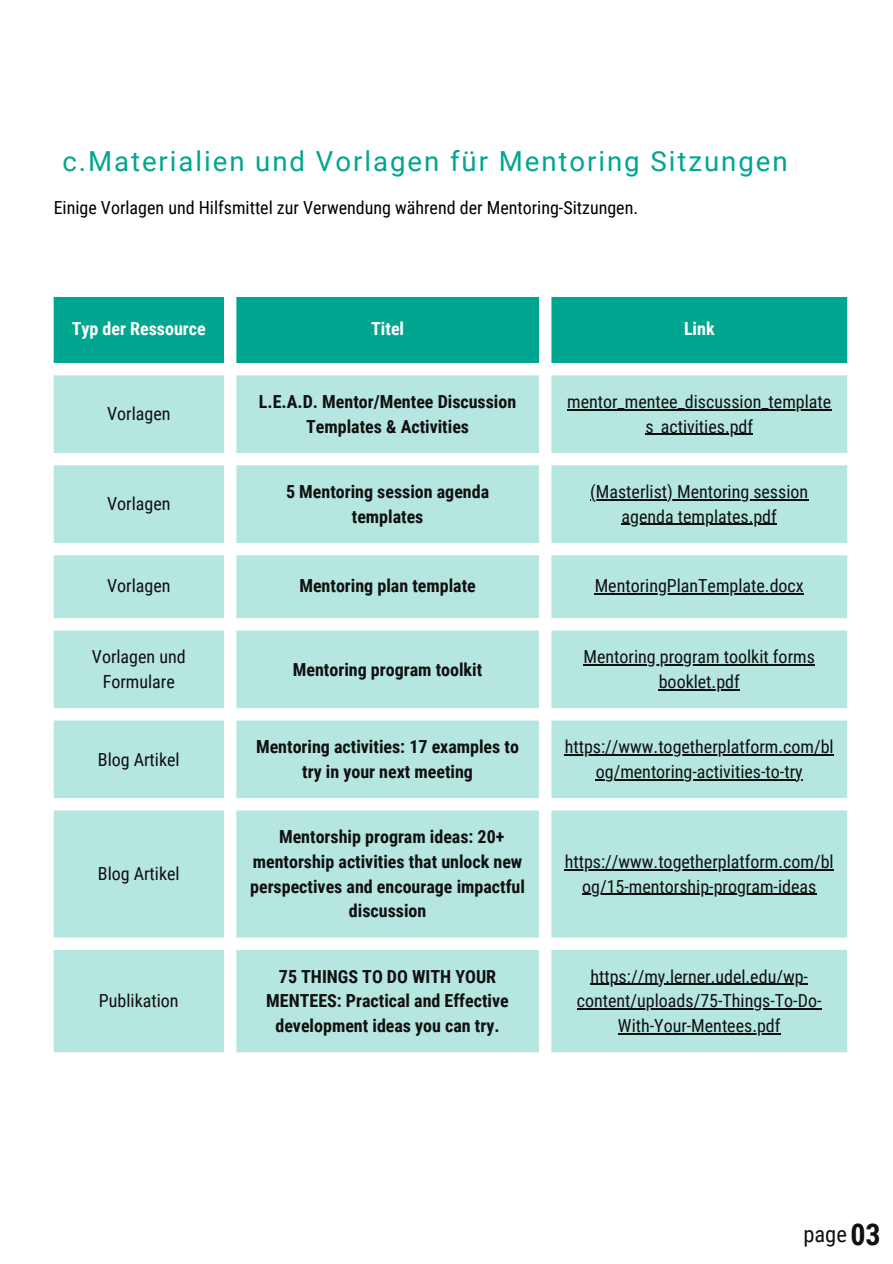
<style>
.page{position:relative;width:893px;height:1264px;background:#fff}
.page>*{position:absolute;margin:0;border:0;box-sizing:border-box;transform-origin:0 0}
.t1{font:700 30px "Roboto Condensed";color:#101010}
.t2{font:27.6px "Roboto";letter-spacing:.07em;color:#00a68f}
.t3{font:22.5px "Roboto Condensed";color:#101010}
.t4{font:18px/24.8px "Roboto Condensed";color:#101010;text-align:center}
.t5{font:700 18px/24.8px "Roboto Condensed";color:#101010;text-align:center}
.t6{font:18px "Roboto Condensed";color:#000}
.t7{font:700 18px "Roboto Condensed";color:#fff}
</style>
<div class="page">
<div style="left:54px;top:297px;width:793px;height:66px;background:#00a68f"></div>
<svg style="left:54px;top:375px;width:793px;height:677px;background:#bee8e2"></svg>
<hr style="left:567px;top:409px;width:264px;height:1px;background:#101010">
<hr style="left:645px;top:434px;width:108px;height:1px;background:#101010">
<hr style="left:590px;top:499px;width:218px;height:1px;background:#101010">
<hr style="left:621px;top:524px;width:156px;height:1px;background:#101010">
<hr style="left:594px;top:593px;width:209px;height:1px;background:#101010">
<hr style="left:583px;top:664px;width:232px;height:1px;background:#101010">
<hr style="left:658px;top:689px;width:81px;height:1px;background:#101010">
<hr style="left:564px;top:754px;width:269px;height:1px;background:#101010">
<hr style="left:595px;top:779px;width:207px;height:1px;background:#101010">
<hr style="left:564px;top:869px;width:269px;height:1px;background:#101010">
<hr style="left:582px;top:893px;width:234px;height:1px;background:#101010">
<hr style="left:590px;top:983px;width:218px;height:1px;background:#101010">
<hr style="left:577px;top:1008px;width:244px;height:1px;background:#101010">
<hr style="left:618px;top:1033px;width:162px;height:1px;background:#101010">
<p class="t2" style="left:62px;top:145px;width:726px">c.Materialien und Vorlagen für Mentoring Sitzungen</p>
<p class="t6" style="left:54px;top:197px;width:586px">Einige Vorlagen und Hilfsmittel zur Verwendung während der Mentoring-Sitzungen.</p>
<p class="t7" style="left:72px;top:318px;width:135px">Typ der Ressource</p>
<p class="t7" style="left:371px;top:318px;width:34px">Titel</p>
<p class="t7" style="left:684px;top:318px;width:32px">Link</p>
<p class="t4" style="left:107px;top:402px;width:65px">Vorlagen</p>
<p class="t4" style="left:107px;top:492px;width:65px">Vorlagen</p>
<p class="t5" style="left:259px;top:389px;width:259px">L.E.A.D. Mentor/Mentee Discussion<br>Templates &amp; Activities</p>
<p class="t4" style="left:567px;top:389px;width:265px">mentor_mentee_discussion_template s_activities.pdf</p>
<p class="t5" style="left:286px;top:479px;width:205px">5 Mentoring session agenda templates</p>
<p class="t4" style="left:590px;top:479px;width:219px">(Masterlist) Mentoring session agenda templates.pdf</p>
<p class="t4" style="left:107px;top:574px;width:65px">Vorlagen</p>
<p class="t5" style="left:299px;top:574px;width:178px">Mentoring plan template</p>
<p class="t4" style="left:594px;top:574px;width:210px">MentoringPlanTemplate.docx</p>
<p class="t4" style="left:92px;top:644px;width:95px">Vorlagen und<br>Formulare</p>
<p class="t4" style="left:98px;top:747px;width:83px">Blog Artikel</p>
<p class="t4" style="left:98px;top:861px;width:83px">Blog Artikel</p>
<p class="t4" style="left:99px;top:988px;width:81px">Publikation</p>
<p class="t5" style="left:293px;top:657px;width:191px">Mentoring program toolkit</p>
<p class="t4" style="left:583px;top:644px;width:233px">Mentoring program toolkit forms booklet.pdf</p>
<p class="t5" style="left:256px;top:734px;width:264px">Mentoring activities: 17 examples to try in your next meeting</p>
<p class="t4" style="left:564px;top:734px;width:270px">https://www.togetherplatform.com/bl og/mentoring-activities-to-try</p>
<p class="t5" style="left:250px;top:824px;width:276px">Mentorship program ideas: 20+ mentorship activities that unlock new perspectives and encourage impactful discussion</p>
<p class="t4" style="left:564px;top:849px;width:270px">https://www.togetherplatform.com/bl og/15-mentorship-program-ideas</p>
<p class="t5" style="left:266px;top:964px;width:244px">75 THINGS TO DO WITH YOUR<br>MENTEES: Practical and Effective development ideas you can try.</p>
<p class="t4" style="left:577px;top:964px;width:246px">https://my.lerner.udel.edu/wp&shy;content/uploads/75-Things-To-Do-<br>With-Your-Mentees.pdf</p>
<p class="t3" style="left:803px;top:1221px;width:45px">page</p>
<p class="t1" style="left:850px;top:1216px;width:32px">03</p>
</div>
